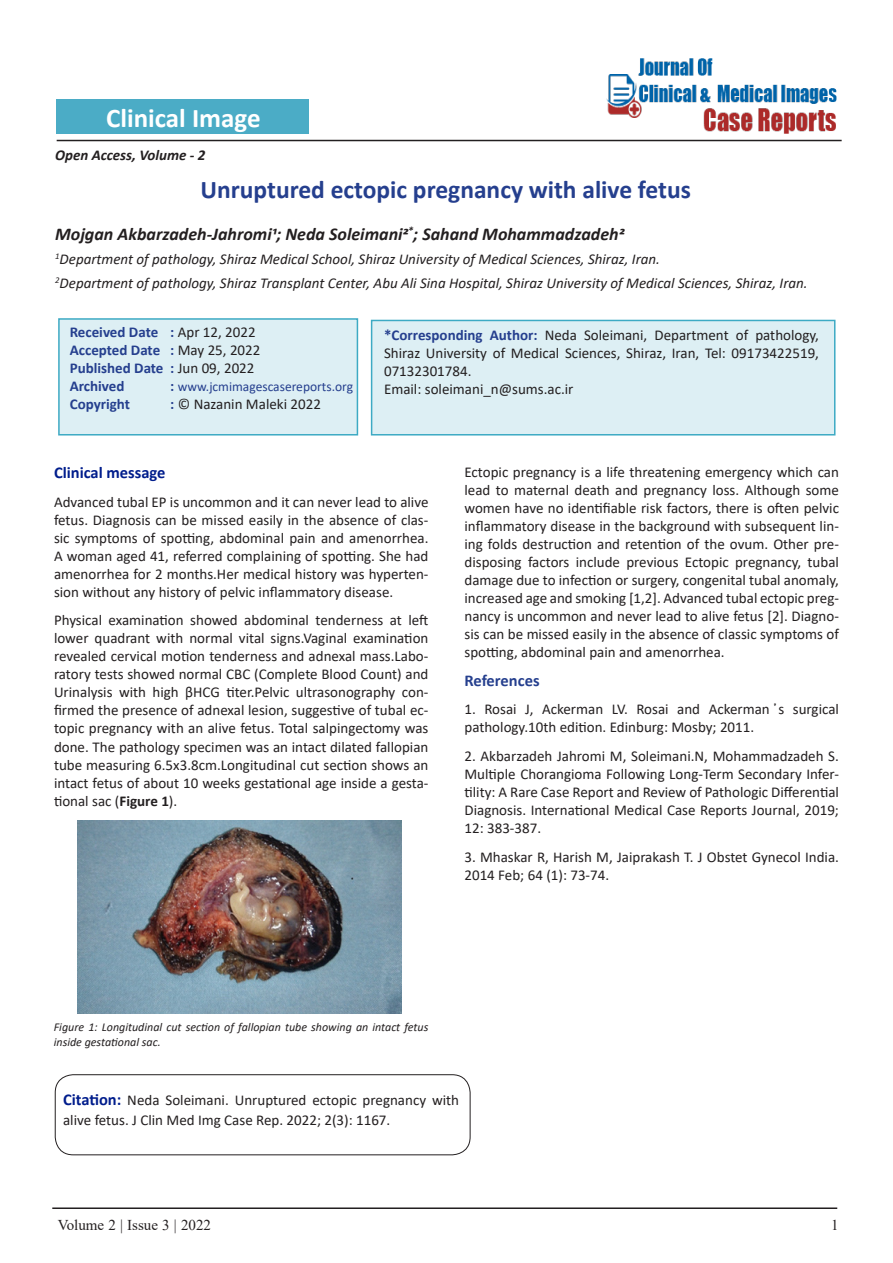
<style>
.page{position:relative;width:893px;height:1263px;background:#fff}
.page>*{position:absolute;margin:0;border:0;box-sizing:border-box;transform-origin:0 0}
.t1{font:700 27px "Calibri";color:#fff}
.Tittle{font:700 25.5px "Calibri";color:#253f8e}
.Paragraph_Style_1{font:italic 700 18px "Calibri";color:#231f20}
.side_heading_new{font:700 16.5px "Calibri";color:#001d8c}
.side_heading_new-2{font:700 16.5px "Calibri";color:#253f8e}
.side_heading_new-3{font:15px/18px "Calibri";color:#231f20;text-align:justify}
.Paragraph_Style_1-2{font:15px/18px "Calibri";color:#231f20;text-align:justify}
.Paragraph_Style_1-3{font:italic 15px "Calibri";color:#231f20}
.Paragraph_Style_1-4{font:700 15px/18px "Calibri";color:#253f8e}
.t2{font:15px "Times New Roman";color:#231f20}
.t3{font:italic 700 15px "Calibri";color:#231f20}
.Paragraph_Style_1-5{font:13.5px "Calibri";color:#253f8e}
.t4{font:italic 12px/14.4px "Calibri";color:#231f20}
.s1{font-weight:400;color:#231f20}
.s2{font-weight:700;font-size:15px}
.s3{font-weight:700;color:#253f8e}
.s4{font-weight:700}
.s5{font-weight:700;font-size:16.5px;color:#001d8c}
</style>
<div class="page">
<hr style="left:57px;top:140px;width:785px;height:1px;background:#231f20">
<hr style="left:52px;top:1207px;width:785px;height:2px;background:#231f20">
<div style="left:57px;top:100px;width:252px;height:34px;background:#4bacc6"></div>
<div style="left:371px;top:320px;width:464px;height:115px;background:#ddeff4;border:2px solid #3daac4"></div>
<div style="left:58px;top:318px;width:300px;height:117px;background:#ddeff4;border:2px solid #3daac4"></div>
<img style="left:605px;top:58px;width:234px;height:82px">
<img style="left:78px;top:820px;width:323px;height:194px">
<div style="left:55px;top:1074px;width:415px;height:81px;border:1px solid #231f20;border-radius:18px"></div>
<p class="t1" style="left:106px;top:99px;width:156px">Clinical Image</p>
<p class="t3" style="left:55px;top:144px;width:152px">Open Access, Volume - 2</p>
<p class="Tittle" style="left:201px;top:172px;width:492px">Unruptured ectopic pregnancy with alive fetus</p>
<p class="Paragraph_Style_1" style="left:55px;top:221px;width:570px">Mojgan Akbarzadeh-Jahromi1; Neda Soleimani2<sup>*</sup>; Sahand Mohammadzadeh2</p>
<p class="Paragraph_Style_1-3" style="left:55px;top:248px;width:606px"><sup>1</sup>Department of pathology, Shiraz Medical School, Shiraz University of Medical Sciences, Shiraz, Iran.</p>
<p class="Paragraph_Style_1-3" style="left:55px;top:272px;width:754px"><sup>2</sup>Department of pathology, Shiraz Transplant Center, Abu Ali Sina Hospital, Shiraz University of Medical Sciences, Shiraz, Iran.</p>
<p class="Paragraph_Style_1-4" style="left:70px;top:323px;width:192px">Received Date : <span class="s1">Apr 12, 2022<br></span>Accepted Date : <span class="s1">May 25, 2022<br></span>Published Date : <span class="s1">Jun 09, 2022<br></span>Archived</p>
<p class="Paragraph_Style_1-5" style="left:170px;top:377px;width:184px"><span class="s2">:</span> www.jcmimagescasereports.org</p>
<p class="Paragraph_Style_1-4" style="left:70px;top:395px;width:62px">Copyright</p>
<p class="Paragraph_Style_1-2" style="left:170px;top:395px;width:152px"><span class="s3">:</span> © Nazanin Maleki 2022</p>
<p class="Paragraph_Style_1-2" style="left:384px;top:326px;width:436px"><span class="s3">*Corresponding Author:</span> Neda Soleimani, Department of pathology, Shiraz University of Medical Sciences, Shiraz, Iran, Tel: 09173422519, 07132301784.</p>
<p class="Paragraph_Style_1-2" style="left:384px;top:380px;width:191px">Email: soleimani_n@sums.ac.ir</p>
<p class="side_heading_new" style="left:54px;top:461px;width:113px">Clinical message</p>
<p class="side_heading_new-3" style="left:54px;top:492px;width:376px">Advanced tubal EP is uncommon and it can never lead to alive fetus. Diagnosis can be missed easily in the absence of clas&shy;sic symptoms of spotting, abdominal pain and amenorrhea.<br>A woman aged 41, referred complaining of spotting. She had amenorrhea for 2 months.Her medical history was hyperten&shy;sion without any history of pelvic inflammatory disease.</p>
<p class="side_heading_new-3" style="left:54px;top:611px;width:376px">Physical examination showed abdominal tenderness at left lower quadrant with normal vital signs.Vaginal examination revealed cervical motion tenderness and adnexal mass.Labo&shy;ratory tests showed normal CBC (Complete Blood Count) and Urinalysis with high βHCG titer.Pelvic ultrasonography con&shy;firmed the presence of adnexal lesion, suggestive of tubal ec&shy;topic pregnancy with an alive fetus. Total salpingectomy was done. The pathology specimen was an intact dilated fallopian tube measuring 6.5x3.8cm.Longitudinal cut section shows an intact fetus of about 10 weeks gestational age inside a gesta&shy;tional sac (<span class="s4">Figure 1</span>).</p>
<p class="side_heading_new-3" style="left:464px;top:462px;width:376px">Ectopic pregnancy is a life threatening emergency which can lead to maternal death and pregnancy loss. Although some women have no identifiable risk factors, there is often pelvic inflammatory disease in the background with subsequent lin&shy;ing folds destruction and retention of the ovum. Other pre&shy;disposing factors include previous Ectopic pregnancy, tubal damage due to infection or surgery, congenital tubal anomaly, increased age and smoking [1,2]. Advanced tubal ectopic preg&shy;nancy is uncommon and never lead to alive fetus [2]. Diagno&shy;sis can be missed easily in the absence of classic symptoms of spotting, abdominal pain and amenorrhea.</p>
<p class="side_heading_new-2" style="left:464px;top:668px;width:77px">References</p>
<p class="side_heading_new-3" style="left:464px;top:700px;width:376px">1. Rosai J, Ackerman LV. Rosai and Ackerman ̓s surgical pathology.10th edition. Edinburg: Mosby; 2011.</p>
<p class="side_heading_new-3" style="left:464px;top:747px;width:376px">2. Akbarzadeh Jahromi M, Soleimani.N, Mohammadzadeh S.<br>Multiple Chorangioma Following Long-Term Secondary Infer&shy;tility: A Rare Case Report and Review of Pathologic Differential Diagnosis. International Medical Case Reports Journal, 2019; 12: 383-387.</p>
<p class="side_heading_new-3" style="left:464px;top:848px;width:376px">3. Mhaskar R, Harish M, Jaiprakash T. J Obstet Gynecol India.<br>2014 Feb; 64 (1): 73-74.</p>
<p class="t4" style="left:54px;top:1020px;width:376px">Figure 1: Longitudinal cut section of fallopian tube showing an intact fetus inside gestational sac.</p>
<p class="Paragraph_Style_1-2" style="left:63px;top:1090px;width:397px;line-height:19.5px"><span class="s5">Citation:</span> Neda Soleimani. Unruptured ectopic pregnancy with alive fetus. J Clin Med Img Case Rep. 2022; 2(3): 1167.</p>
<p class="t2" style="left:58px;top:1214px;width:155px">Volume 2 | Issue 3 | 2022</p>
<p class="t2" style="left:831px;top:1214px;width:9px">1</p>
</div>
